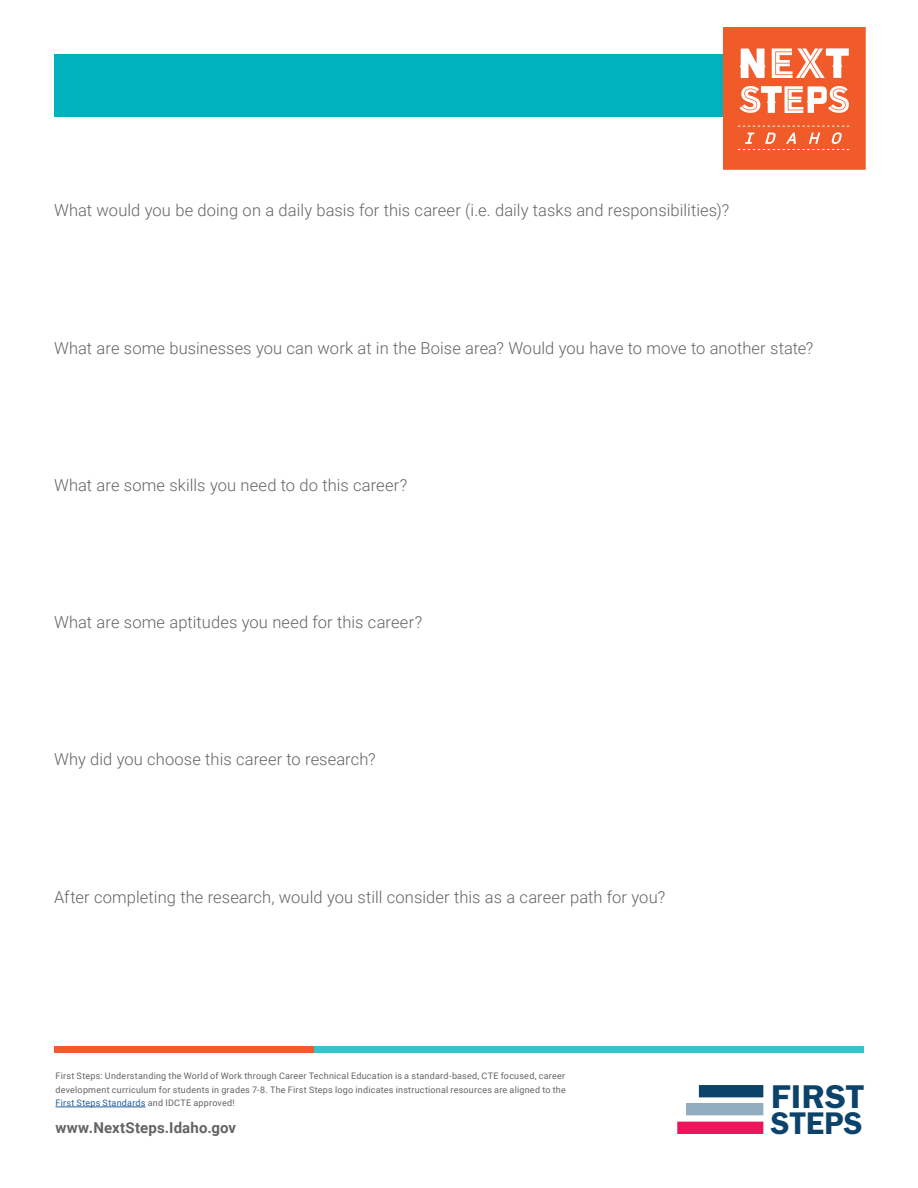
<style>
.page{position:relative;width:918px;height:1188px;background:#fff}
.page>*{position:absolute;margin:0;border:0;box-sizing:border-box;transform-origin:0 0}
.t1{font:34.05px "Franklin Gothic URW Dem";color:#0c436b;scale:1.06 1}
.t2{font:32.4px "Franklin Gothic URW Dem";letter-spacing:.005em;color:#0c436b}
.t3{font:300 16.5px "Roboto";letter-spacing:.005em;color:#636466}
.t4{font:700 15px "Roboto";letter-spacing:.01em;color:#636466}
.t5{font:9px/13.5px "Roboto";letter-spacing:.025em;color:#636466;text-align:justify}
.s1{color:#215e9e}
</style>
<div class="page">
<div style="left:54px;top:54px;width:810px;height:63px;background:#00b1be"></div>
<svg style="left:723px;top:27px;width:143px;height:143px;background:#f3774f"></svg>
<div style="left:314px;top:1046px;width:550px;height:7px;background:#43bdce"></div>
<div style="left:54px;top:1046px;width:260px;height:7px;background:#f15a29"></div>
<hr style="left:56px;top:1107px;width:90px;height:1px;background:#215e9e">
<div style="left:683px;top:1122px;width:74px;height:12px;background:#ed145a"></div>
<div style="left:692px;top:1103px;width:65px;height:12px;background:#92acc0"></div>
<div style="left:705px;top:1085px;width:52px;height:12px;background:#0c436b"></div>
<p class="t3" style="left:54px;top:199px;width:677px">What would you be doing on a daily basis for this career (i.e. daily tasks and responsibilities)?</p>
<p class="t3" style="left:54px;top:336px;width:761px">What are some businesses you can work at in the Boise area? Would you have to move to another state?</p>
<p class="t3" style="left:54px;top:473px;width:355px">What are some skills you need to do this career?</p>
<p class="t3" style="left:54px;top:611px;width:370px">What are some aptitudes you need for this career?</p>
<p class="t3" style="left:54px;top:748px;width:323px">Why did you choose this career to research?</p>
<p class="t3" style="left:54px;top:885px;width:613px">After completing the research, would you still consider this as a career path for you?</p>
<p class="t5" style="left:56px;top:1069px;width:512px">First Steps: Understanding the World of Work through Career Technical Education is a standard-based, CTE focused, career development curriculum for students in grades 7-8. The First Steps logo indicates instructional resources are aligned to the <span class="s1">First Steps Standards</span> and IDCTE approved!</p>
<p class="t4" style="left:56px;top:1117px;width:182px">www.NextSteps.Idaho.gov</p>
<h1 class="t1" style="left:771px;top:1076px;width:89px">FIRST</h1>
<h2 class="t2" style="left:771px;top:1103px;width:93px">STEPS</h2>
</div>
